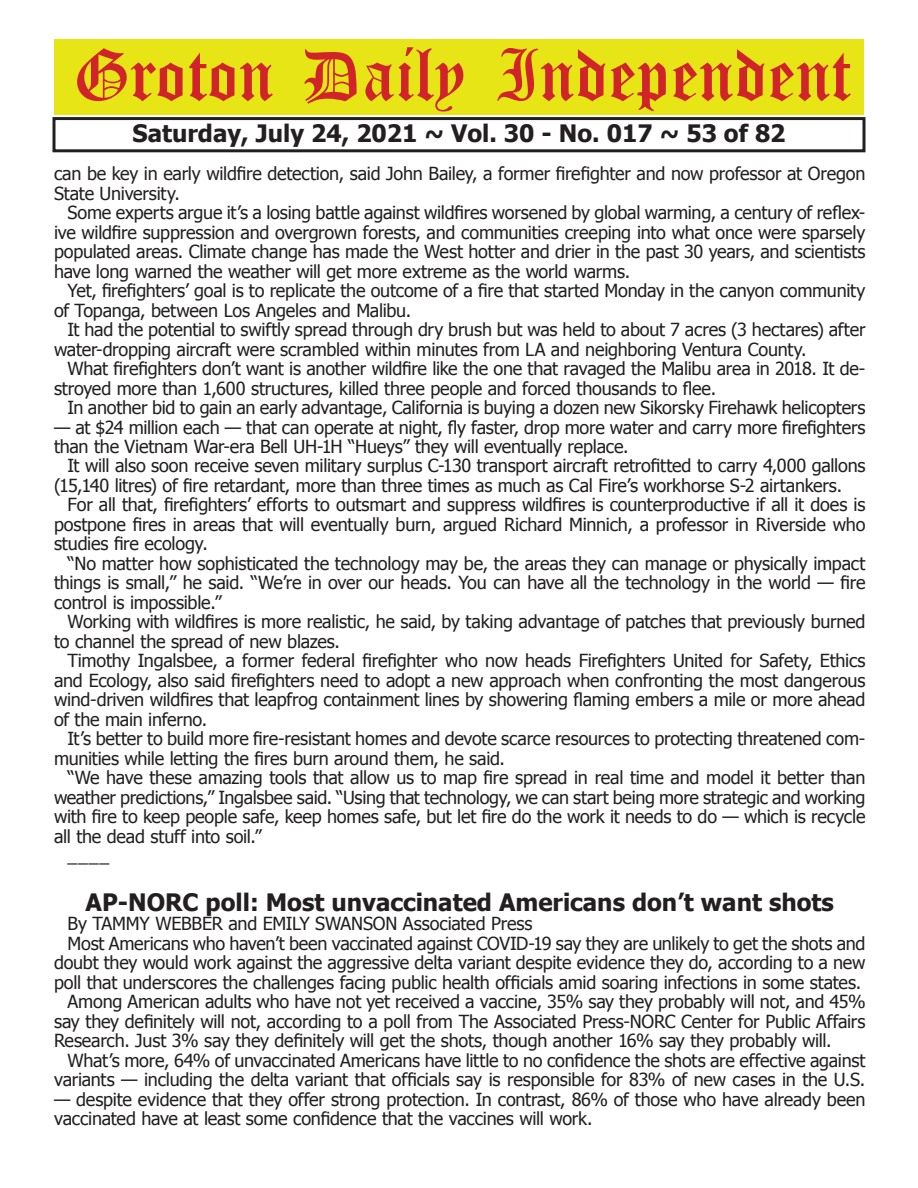
<style>
.page{position:relative;width:918px;height:1188px;background:#fff}
.page>*{position:absolute;margin:0;border:0;box-sizing:border-box;transform-origin:0 0}
.t1{font:54px "Old English Five";color:#d1232a}
.t2{font:700 24px "Tahoma";color:#231f20}
.t3{font:18px/19.5px "Tahoma";letter-spacing:-.015em;color:#231f20}
</style>
<div class="page">
<div style="left:52px;top:117px;width:814px;height:35px;border:3px solid #231f20"></div>
<div style="left:54px;top:40px;width:810px;height:75px;background:#e7e515"></div>
<h1 class="t1" style="left:73px;top:50px;width:779px">Groton Daily Independent</h1>
<h2 class="t2" style="left:133px;top:116px;width:654px">Saturday, July 24, 2021 ~ Vol. 30 - No. 017 ~ 53 of 82</h2>
<p class="t3" style="left:54px;top:163px;width:813px">can be key in early wildfire detection, said John Bailey, a former firefighter and now professor at Oregon<br>State University.</p>
<p class="t3" style="left:54px;top:202px;width:813px;text-align:justify;text-indent:14px">Some experts argue it’s a losing battle against wildfires worsened by global warming, a century of reflex&shy;ive wildfire suppression and overgrown forests, and communities creeping into what once were sparsely populated areas. Climate change has made the West hotter and drier in the past 30 years, and scientists have long warned the weather will get more extreme as the world warms.</p>
<p class="t3" style="left:54px;top:280px;width:813px;text-indent:14px">Yet, firefighters’ goal is to replicate the outcome of a fire that started Monday in the canyon community of Topanga, between Los Angeles and Malibu.</p>
<p class="t3" style="left:54px;top:319px;width:813px;text-indent:14px">It had the potential to swiftly spread through dry brush but was held to about 7 acres (3 hectares) after water-dropping aircraft were scrambled within minutes from LA and neighboring Ventura County.</p>
<p class="t3" style="left:54px;top:358px;width:813px;text-indent:14px">What firefighters don’t want is another wildfire like the one that ravaged the Malibu area in 2018. It de&shy;stroyed more than 1,600 structures, killed three people and forced thousands to flee.</p>
<p class="t3" style="left:68px;top:397px;width:799px">In another bid to gain an early advantage, California is buying a dozen new Sikorsky Firehawk helicopters</p>
<p class="t3" style="left:54px;top:416px;width:813px">— at $24 million each — that can operate at night, fly faster, drop more water and carry more firefighters than the Vietnam War-era Bell UH-1H “Hueys” they will eventually replace.</p>
<p class="t3" style="left:54px;top:455px;width:813px;text-indent:14px">It will also soon receive seven military surplus C-130 transport aircraft retrofitted to carry 4,000 gallons (15,140 litres) of fire retardant, more than three times as much as Cal Fire’s workhorse S-2 airtankers.</p>
<p class="t3" style="left:54px;top:494px;width:813px;text-align:justify;text-indent:14px">For all that, firefighters’ efforts to outsmart and suppress wildfires is counterproductive if all it does is postpone fires in areas that will eventually burn, argued Richard Minnich, a professor in Riverside who studies fire ecology.</p>
<p class="t3" style="left:54px;top:553px;width:813px;text-align:justify;text-indent:14px">“No matter how sophisticated the technology may be, the areas they can manage or physically impact things is small,” he said. “We’re in over our heads. You can have all the technology in the world — fire control is impossible.”</p>
<p class="t3" style="left:54px;top:611px;width:813px;text-indent:14px">Working with wildfires is more realistic, he said, by taking advantage of patches that previously burned to channel the spread of new blazes.</p>
<p class="t3" style="left:54px;top:650px;width:813px;text-align:justify;text-indent:14px">Timothy Ingalsbee, a former federal firefighter who now heads Firefighters United for Safety, Ethics and Ecology, also said firefighters need to adopt a new approach when confronting the most dangerous wind-driven wildfires that leapfrog containment lines by showering flaming embers a mile or more ahead of the main inferno.</p>
<p class="t3" style="left:54px;top:728px;width:813px;text-indent:14px">It’s better to build more fire-resistant homes and devote scarce resources to protecting threatened com&shy;munities while letting the fires burn around them, he said.</p>
<p class="t3" style="left:68px;top:767px;width:799px">“We have these amazing tools that allow us to map fire spread in real time and model it better than</p>
<p class="t3" style="left:54px;top:787px;width:813px">weather predictions,” Ingalsbee said. “Using that technology, we can start being more strategic and working</p>
<p class="t3" style="left:54px;top:806px;width:813px">with fire to keep people safe, keep homes safe, but let fire do the work it needs to do — which is recycle</p>
<p class="t3" style="left:54px;top:826px;width:209px">all the dead stuff into soil.”</p>
<p class="t3" style="left:68px;top:845px;width:43px">____</p>
<h2 class="t2" style="left:86px;top:885px;width:750px">AP-NORC poll: Most unvaccinated Americans don’t want shots</h2>
<p class="t3" style="left:68px;top:913px;width:467px">By TAMMY WEBBER and EMILY SWANSON Associated Press</p>
<p class="t3" style="left:68px;top:933px;width:799px">Most Americans who haven’t been vaccinated against COVID-19 say they are unlikely to get the shots and</p>
<p class="t3" style="left:54px;top:952px;width:813px">doubt they would work against the aggressive delta variant despite evidence they do, according to a new</p>
<p class="t3" style="left:54px;top:972px;width:809px">poll that underscores the challenges facing public health officials amid soaring infections in some states.</p>
<p class="t3" style="left:68px;top:991px;width:800px">Among American adults who have not yet received a vaccine, 35% say they probably will not, and 45%</p>
<p class="t3" style="left:54px;top:1011px;width:813px">say they definitely will not, according to a poll from The Associated Press-NORC Center for Public Affairs</p>
<p class="t3" style="left:54px;top:1030px;width:779px">Research. Just 3% say they definitely will get the shots, though another 16% say they probably will.</p>
<p class="t3" style="left:68px;top:1050px;width:800px">What’s more, 64% of unvaccinated Americans have little to no confidence the shots are effective against</p>
<p class="t3" style="left:54px;top:1069px;width:813px">variants — including the delta variant that officials say is responsible for 83% of new cases in the U.S.</p>
<p class="t3" style="left:54px;top:1089px;width:813px">— despite evidence that they offer strong protection. In contrast, 86% of those who have already been vaccinated have at least some confidence that the vaccines will work.</p>
</div>
